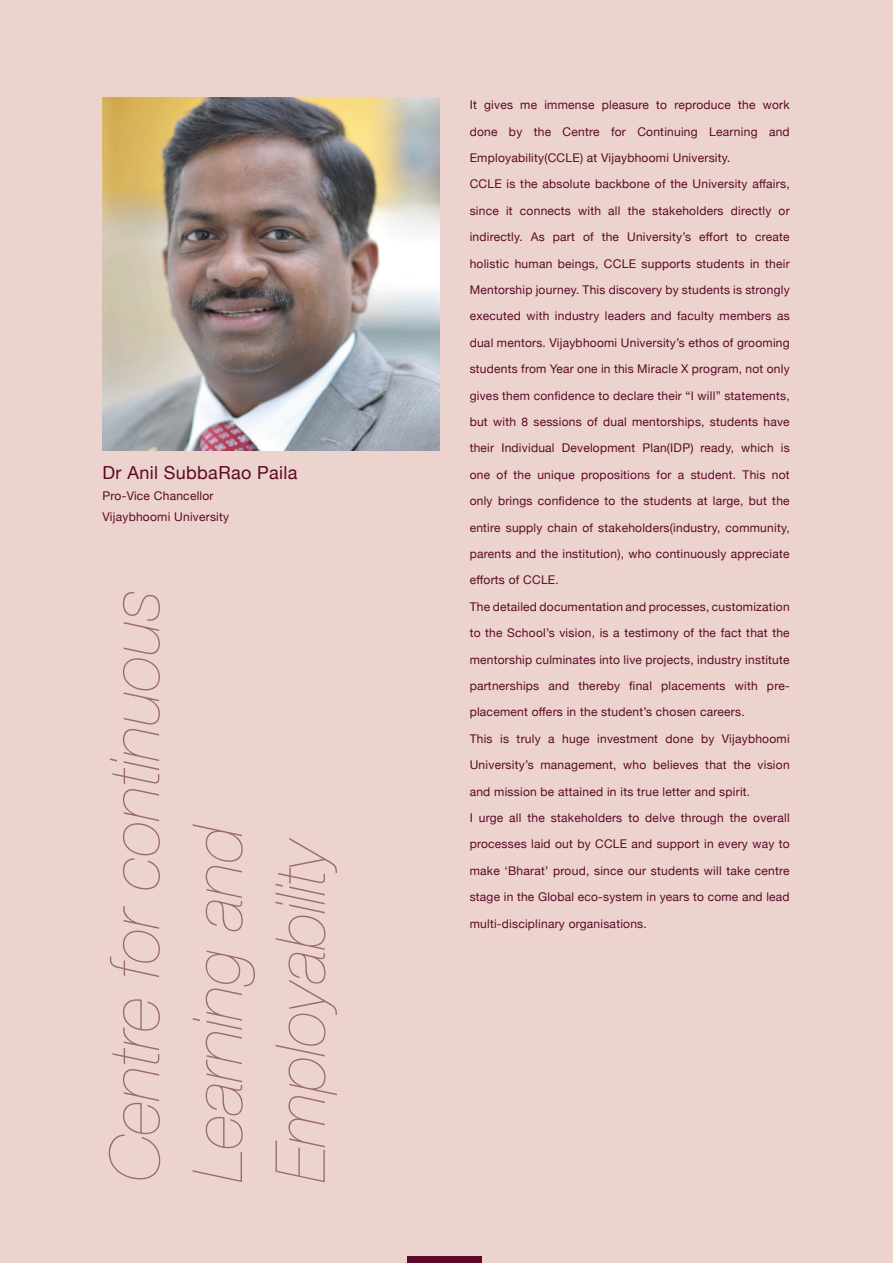
<style>
.page{position:relative;width:893px;height:1263px;background:#edd3ce}
.page>*{position:absolute;margin:0;border:0;box-sizing:border-box;transform-origin:0 0}
.Headline_-_Align_Left{font:italic 200 69px/82.8px "Helvetica Neue";color:#9a6a6e}
.Body_Text{font:18px "Helvetica Neue";letter-spacing:.02em;color:#5b0925}
.Body_Text-2{font:12px/26.4px "Helvetica Neue";letter-spacing:.02em;color:#5b0925}
</style>
<div class="page">
<div style="left:407px;top:1257px;width:75px;height:6px;background:#5b0925"></div>
<img style="left:103px;top:98px;width:337px;height:352px">
<p class="Body_Text" style="left:103px;top:459px;width:196px">Dr Anil SubbaRao Paila</p>
<p class="Body_Text-2" style="left:103px;top:483px;width:112px">Pro-Vice Chancellor</p>
<p class="Body_Text-2" style="left:103px;top:504px;width:128px">Vijaybhoomi University</p>
<p class="Headline_-_Align_Left" style="left:90px;top:1182px;width:595px;rotate:-90deg">Centre for continuous<br>Learning and<br>Employability</p>
<p class="Body_Text-2" style="left:470px;top:92px;width:321px">It gives me immense pleasure to reproduce the work done by the Centre for Continuing Learning and</p>
<p class="Body_Text-2" style="left:470px;top:145px;width:262px">Employability(CCLE) at Vijaybhoomi University.</p>
<p class="Body_Text-2" style="left:470px;top:172px;width:321px">CCLE is the absolute backbone of the University affairs,</p>
<p class="Body_Text-2" style="left:470px;top:198px;width:321px;text-align:justify">since it connects with all the stakeholders directly or indirectly. As part of the University’s effort to create holistic human beings, CCLE supports students in their</p>
<p class="Body_Text-2" style="left:470px;top:277px;width:321px">Mentorship journey. This discovery by students is strongly executed with industry leaders and faculty members as</p>
<p class="Body_Text-2" style="left:470px;top:330px;width:321px">dual mentors. Vijaybhoomi University’s ethos of grooming students from Year one in this Miracle X program, not only</p>
<p class="Body_Text-2" style="left:470px;top:383px;width:321px">gives them confidence to declare their “I will” statements, but with 8 sessions of dual mentorships, students have</p>
<p class="Body_Text-2" style="left:470px;top:436px;width:321px">their Individual Development Plan(IDP) ready, which is one of the unique propositions for a student. This not</p>
<p class="Body_Text-2" style="left:470px;top:488px;width:321px">only brings confidence to the students at large, but the</p>
<p class="Body_Text-2" style="left:470px;top:515px;width:321px">entire supply chain of stakeholders(industry, community,</p>
<p class="Body_Text-2" style="left:470px;top:541px;width:321px">parents and the institution), who continuously appreciate</p>
<p class="Body_Text-2" style="left:470px;top:568px;width:91px">efforts of CCLE.</p>
<p class="Body_Text-2" style="left:470px;top:594px;width:321px">The detailed documentation and processes, customization</p>
<p class="Body_Text-2" style="left:470px;top:620px;width:321px">to the School’s vision, is a testimony of the fact that the</p>
<p class="Body_Text-2" style="left:470px;top:647px;width:321px">mentorship culminates into live projects, industry institute</p>
<p class="Body_Text-2" style="left:470px;top:673px;width:321px">partnerships and thereby final placements with pre-</p>
<p class="Body_Text-2" style="left:470px;top:700px;width:276px">placement offers in the student’s chosen careers.</p>
<p class="Body_Text-2" style="left:470px;top:726px;width:321px">This is truly a huge investment done by Vijaybhoomi</p>
<p class="Body_Text-2" style="left:470px;top:752px;width:321px">University’s management, who believes that the vision</p>
<p class="Body_Text-2" style="left:470px;top:779px;width:282px">and mission be attained in its true letter and spirit.</p>
<p class="Body_Text-2" style="left:470px;top:805px;width:322px">I urge all the stakeholders to delve through the overall</p>
<p class="Body_Text-2" style="left:470px;top:832px;width:321px">processes laid out by CCLE and support in every way to</p>
<p class="Body_Text-2" style="left:470px;top:858px;width:321px">make ‘Bharat’ proud, since our students will take centre</p>
<p class="Body_Text-2" style="left:470px;top:884px;width:322px">stage in the Global eco-system in years to come and lead multi-disciplinary organisations.</p>
</div>
